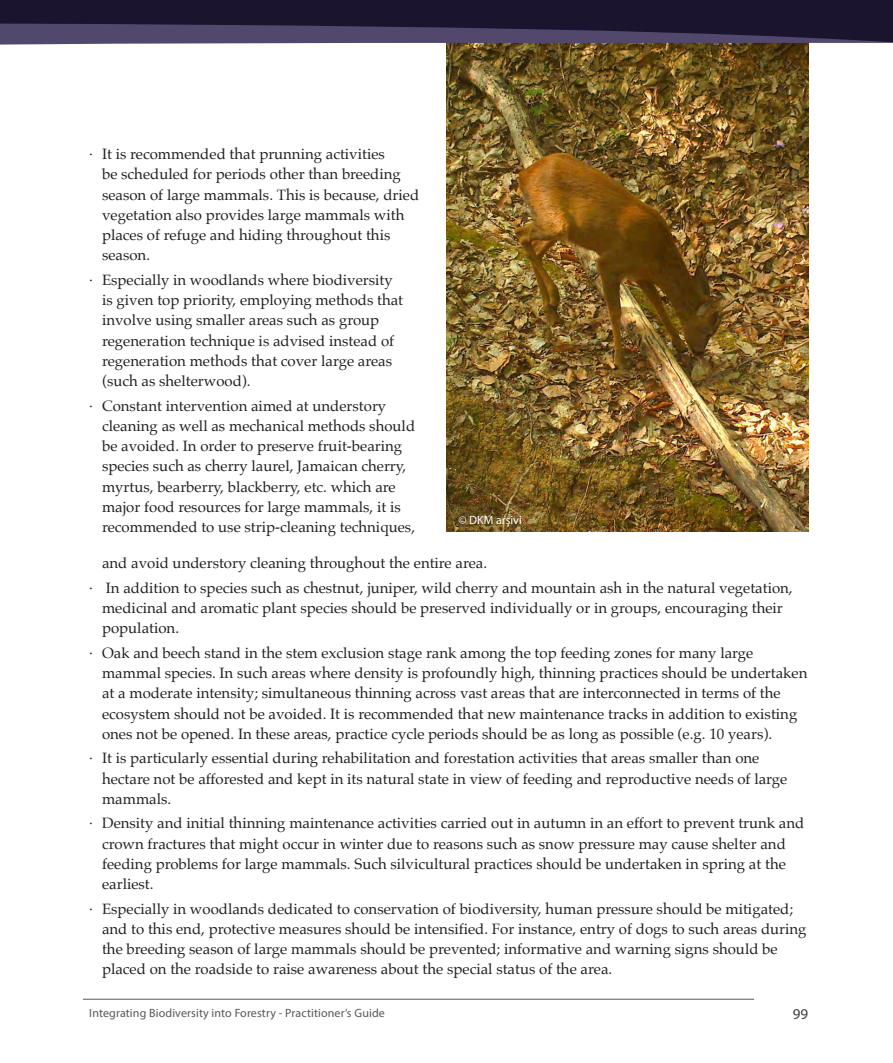
<style>
.page{position:relative;width:893px;height:1063px;background:#fff}
.page>*{position:absolute;margin:0;border:0;box-sizing:border-box;transform-origin:0 0}
.t1{font:15px/20.2px "Palatino";color:#231f20}
.t2{font:15px "Myriad Pro";color:#3e3e3f}
.t3{font:12px "Myriad Pro";letter-spacing:.01em;color:#57585a}
.t4{font:12px "Myriad Pro";color:#fff}
</style>
<div class="page">
<hr style="left:83px;top:999px;width:671px;height:1px;background:#57585a">
<img style="left:446px;top:85px;width:362px;height:446px">
<img style="left:0;top:43px;width:809px;height:42px">
<svg style="left:0;top:0;width:893px;height:43px;fill:#1a142e"></svg>
<p class="t1" style="left:102px;top:144px;width:319px;text-indent:-13px">· It is recommended that prunning activities<br>be scheduled for periods other than breeding season of large mammals. This is because, dried vegetation also provides large mammals with places of refuge and hiding throughout this season.</p>
<p class="t1" style="left:102px;top:269px;width:303px;text-indent:-13px">· Especially in woodlands where biodiversity is given top priority, employing methods that involve using smaller areas such as group regeneration technique is advised instead of regeneration methods that cover large areas (such as shelterwood).</p>
<p class="t1" style="left:102px;top:395px;width:315px;text-indent:-13px">· Constant intervention aimed at understory cleaning as well as mechanical methods should be avoided. In order to preserve fruit-bearing species such as cherry laurel, Jamaican cherry, myrtus, bearberry, blackberry, etc. which are major food resources for large mammals, it is recommended to use strip-cleaning techniques,</p>
<p class="t1" style="left:102px;top:553px;width:387px">and avoid understory cleaning throughout the entire area.</p>
<p class="t1" style="left:102px;top:577px;width:692px;text-indent:-13px">· In addition to species such as chestnut, juniper, wild cherry and mountain ash in the natural vegetation, medicinal and aromatic plant species should be preserved individually or in groups, encouraging their population.</p>
<p class="t1" style="left:102px;top:642px;width:707px;text-indent:-13px">· Oak and beech stand in the stem exclusion stage rank among the top feeding zones for many large mammal species. In such areas where density is profoundly high, thinning practices should be undertaken at a moderate intensity; simultaneous thinning across vast areas that are interconnected in terms of the ecosystem should not be avoided. It is recommended that new maintenance tracks in addition to existing ones not be opened. In these areas, practice cycle periods should be as long as possible (e.g. 10 years).</p>
<p class="t1" style="left:102px;top:748px;width:687px;text-indent:-13px">· It is particularly essential during rehabilitation and forestation activities that areas smaller than one hectare not be afforested and kept in its natural state in view of feeding and reproductive needs of large mammals.</p>
<p class="t1" style="left:102px;top:813px;width:704px;text-indent:-13px">· Density and initial thinning maintenance activities carried out in autumn in an effort to prevent trunk and crown fractures that might occur in winter due to reasons such as snow pressure may cause shelter and feeding problems for large mammals. Such silvicultural practices should be undertaken in spring at the earliest.</p>
<p class="t1" style="left:102px;top:898px;width:706px;text-indent:-13px">· Especially in woodlands dedicated to conservation of biodiversity, human pressure should be mitigated; and to this end, protective measures should be intensified. For instance, entry of dogs to such areas during the breeding season of large mammals should be prevented; informative and warning signs should be placed on the roadside to raise awareness about the special status of the area.</p>
<p class="t4" style="left:459px;top:512px;width:65px">© DKM arşivi</p>
<p class="t3" style="left:89px;top:1005px;width:297px">Integrating Biodiversity into Forestry - Practitioner’s Guide</p>
<p class="t2" style="left:793px;top:1005px;width:17px">99</p>
</div>
